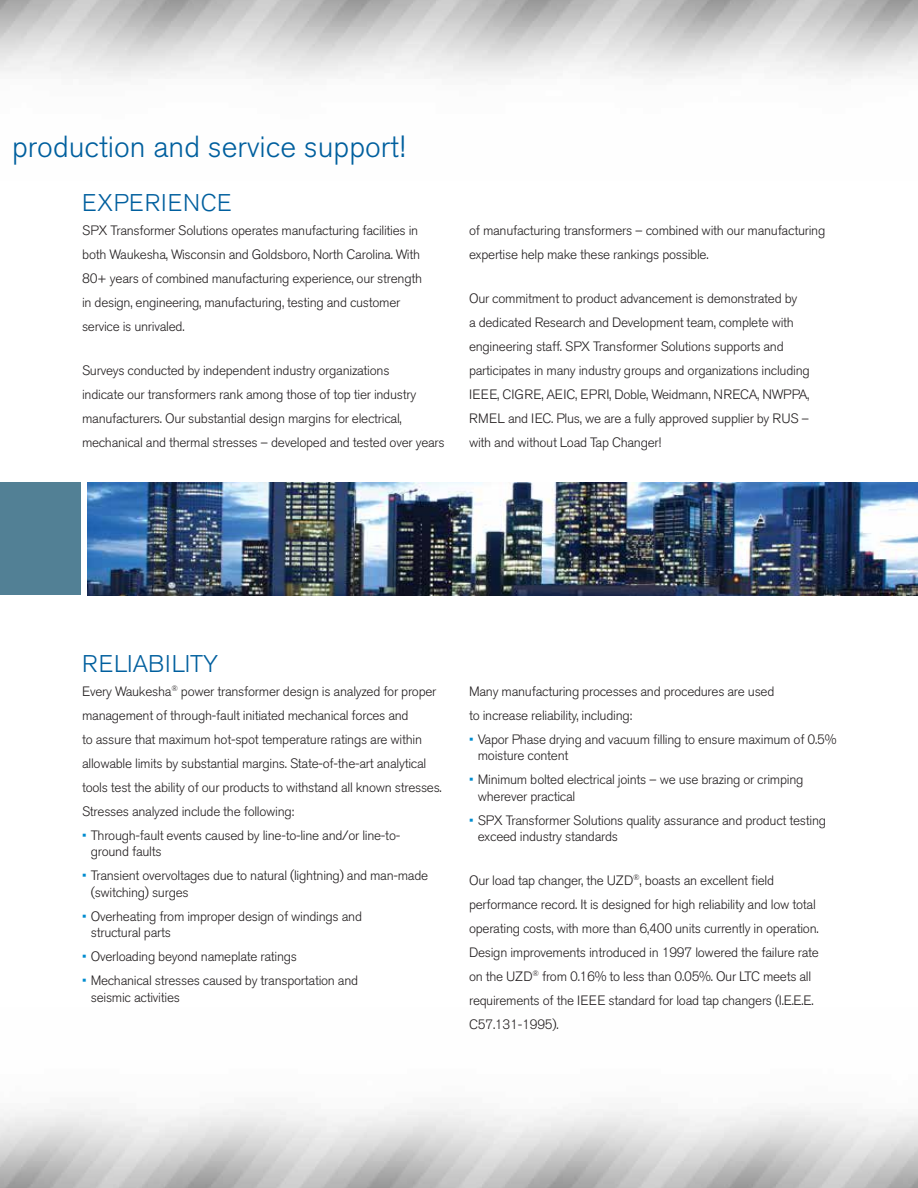
<style>
.page{position:relative;width:918px;height:1188px;background:#fff}
.page>*{position:absolute;margin:0;border:0;box-sizing:border-box;transform-origin:0 0}
.t1{font:300 30.3px "Akzidenz Grotesk BE";color:#005f9e}
.t2{font:300 24px "Akzidenz Grotesk BE";color:#005f9e}
.t3{font:300 24px "Akzidenz Grotesk BE";letter-spacing:.02em;color:#005f9e}
.t4{font:300 13.5px/24px "Akzidenz Grotesk BE";letter-spacing:-.02em;color:#231f20}
.s1{color:#008ccf}
</style>
<div class="page">
<img style="left:87px;top:483px;width:831px;height:112px">
<div style="left:0;top:483px;width:80px;height:112px;background:#528095"></div>
<h1 class="t1" style="left:12px;top:130px;width:395px">production and service support!</h1>
<h2 class="t3" style="left:82px;top:190px;width:151px">EXPERIENCE</h2>
<p class="t4" style="left:82px;top:219px;width:342px">SPX Transformer Solutions operates manufacturing facilities in both Waukesha, Wisconsin and Goldsboro, North Carolina. With 80+ years of combined manufacturing experience, our strength in design, engineering, manufacturing, testing and customer service is unrivaled.</p>
<p class="t4" style="left:82px;top:359px;width:364px">Surveys conducted by independent industry organizations<br>indicate our transformers rank among those of top tier industry manufacturers. Our substantial design margins for electrical, mechanical and thermal stresses – developed and tested over years</p>
<p class="t4" style="left:469px;top:219px;width:358px">of manufacturing transformers – combined with our manufacturing expertise help make these rankings possible.</p>
<p class="t4" style="left:469px;top:287px;width:342px">Our commitment to product advancement is demonstrated by<br>a dedicated Research and Development team, complete with engineering staff. SPX Transformer Solutions supports and participates in many industry groups and organizations including IEEE, CIGRE, AEIC, EPRI, Doble, Weidmann, NRECA, NWPPA, RMEL and IEC. Plus, we are a fully approved supplier by RUS – with and without Load Tap Changer!</p>
<h2 class="t2" style="left:82px;top:650px;width:138px">RELIABILITY</h2>
<p class="t4" style="left:82px;top:679px;width:361px">Every Waukesha<sup>®</sup> power transformer design is analyzed for proper management of through-fault initiated mechanical forces and<br>to assure that maximum hot-spot temperature ratings are within allowable limits by substantial margins. State-of-the-art analytical tools test the ability of our products to withstand all known stresses.<br>Stresses analyzed include the following:</p>
<p class="t4" style="left:91px;top:827px;width:311px;line-height:16.5px;text-indent:-9px"><span class="s1">•</span> Through-fault events caused by line-to-line and/or line-to&shy;ground faults</p>
<p class="t4" style="left:91px;top:867px;width:339px;line-height:16.5px;text-indent:-9px"><span class="s1">•</span> Transient overvoltages due to natural (lightning) and man-made (switching) surges</p>
<p class="t4" style="left:91px;top:908px;width:273px;line-height:16.5px;text-indent:-9px"><span class="s1">•</span> Overheating from improper design of windings and structural parts</p>
<p class="t4" style="left:82px;top:945px;width:217px"><span class="s1">•</span> Overloading beyond nameplate ratings</p>
<p class="t4" style="left:91px;top:972px;width:269px;line-height:16.5px;text-indent:-9px"><span class="s1">•</span> Mechanical stresses caused by transportation and seismic activities</p>
<p class="t4" style="left:469px;top:679px;width:307px">Many manufacturing processes and procedures are used to increase reliability, including:</p>
<p class="t4" style="left:478px;top:731px;width:360px;line-height:16.5px;text-indent:-9px"><span class="s1">•</span> Vapor Phase drying and vacuum filling to ensure maximum of 0.5% moisture content</p>
<p class="t4" style="left:478px;top:771px;width:327px;line-height:16.5px;text-indent:-9px"><span class="s1">•</span> Minimum bolted electrical joints – we use brazing or crimping wherever practical</p>
<p class="t4" style="left:478px;top:812px;width:350px;line-height:16.5px;text-indent:-9px"><span class="s1">•</span> SPX Transformer Solutions quality assurance and product testing exceed industry standards</p>
<p class="t4" style="left:469px;top:868px;width:351px">Our load tap changer, the UZD<sup>®</sup>, boasts an excellent field performance record. It is designed for high reliability and low total operating costs, with more than 6,400 units currently in operation.<br>Design improvements introduced in 1997 lowered the failure rate on the UZD<sup>®</sup> from 0.16% to less than 0.05%. Our LTC meets all requirements of the IEEE standard for load tap changers (I.E.E.E.<br>C57.131-1995).</p>
</div>
